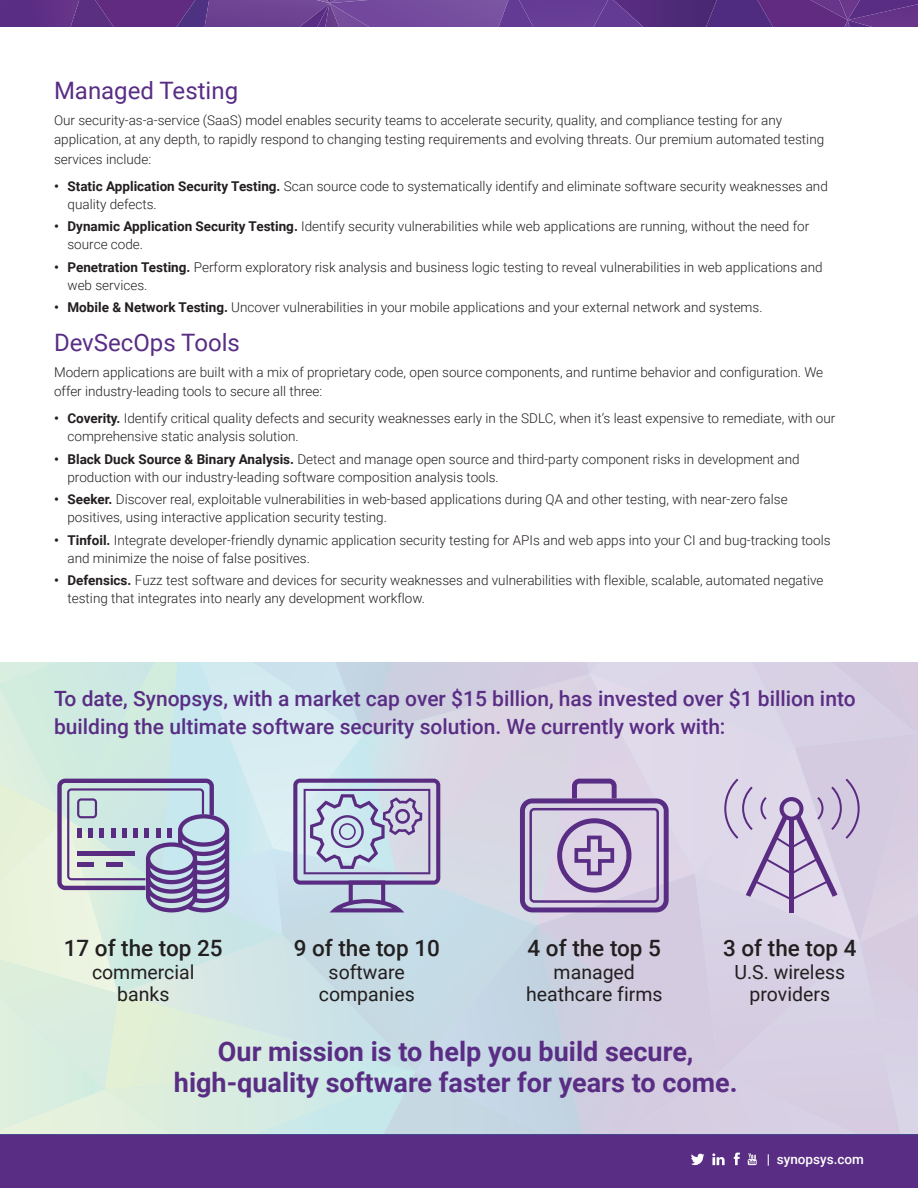
<style>
.page{position:relative;width:918px;height:1188px;background:#fff}
.page>*{position:absolute;margin:0;border:0;box-sizing:border-box;transform-origin:0 0}
.HEADING_1{font:700 27px/31.5px "Roboto";color:#592d84;text-align:center}
.HEADING_1-2{font:24px "Roboto";color:#592d84}
.HEADING_2{font:500 22.5px "Roboto";color:#231f20}
.HEADING_1-3{font:500 21px/28.5px "Roboto";color:#592d84}
.HEADING_2-2{font:19.5px/22.5px "Roboto";color:#231f20;text-align:center}
.BODY_COPY{font:300 13.5px/18px "Roboto";color:#231f20}
.t1{font:500 13.5px "Roboto";color:#fff}
.s1{font-weight:700}
</style>
<div class="page">
<div style="left:0;top:1134px;width:918px;height:54px;background:#592d84"></div>
<svg style="left:0;top:0;width:918px;height:27px;background:#63388b"></svg>
<svg style="left:691px;top:1153px;width:13px;height:12px"></svg>
<svg style="left:734px;top:1152px;width:6px;height:13px"></svg>
<svg style="left:748px;top:1153px;width:9px;height:12px"></svg>
<svg style="left:712px;top:1153px;width:13px;height:12px"></svg>
<svg style="left:0;top:662px;width:918px;height:472px;background:#d0d7e0"></svg>
<p class="HEADING_1-2" style="left:54px;top:74px;width:186px">Managed Testing</p>
<p class="BODY_COPY" style="left:54px;top:109px;width:772px;line-height:19.5px">Our security-as-a-service (SaaS) model enables security teams to accelerate security, quality, and compliance testing for any application, at any depth, to rapidly respond to changing testing requirements and evolving threats. Our premium automated testing services include:</p>
<p class="BODY_COPY" style="left:68px;top:176px;width:762px;text-indent:-14px"><span class="s1">• Static Application Security Testing.</span> Scan source code to systematically identify and eliminate software security weaknesses and quality defects.</p>
<p class="BODY_COPY" style="left:68px;top:217px;width:743px;text-indent:-14px"><span class="s1">• Dynamic Application Security Testing.</span> Identify security vulnerabilities while web applications are running, without the need for source code.</p>
<p class="BODY_COPY" style="left:68px;top:257px;width:757px;text-indent:-14px"><span class="s1">• Penetration Testing.</span> Perform exploratory risk analysis and business logic testing to reveal vulnerabilities in web applications and web services.</p>
<p class="BODY_COPY" style="left:54px;top:298px;width:710px"><span class="s1">• Mobile &amp; Network Testing.</span> Uncover vulnerabilities in your mobile applications and your external network and systems.</p>
<p class="HEADING_1-2" style="left:54px;top:326px;width:187px">DevSecOps Tools</p>
<p class="BODY_COPY" style="left:54px;top:361px;width:771px;line-height:19.5px">Modern applications are built with a mix of proprietary code, open source components, and runtime behavior and configuration. We offer industry-leading tools to secure all three:</p>
<p class="BODY_COPY" style="left:68px;top:409px;width:769px;text-indent:-14px"><span class="s1">• Coverity.</span> Identify critical quality defects and security weaknesses early in the SDLC, when it’s least expensive to remediate, with our comprehensive static analysis solution.</p>
<p class="BODY_COPY" style="left:68px;top:449px;width:734px;text-indent:-14px"><span class="s1">• Black Duck Source &amp; Binary Analysis.</span> Detect and manage open source and third-party component risks in development and production with our industry-leading software composition analysis tools.</p>
<p class="BODY_COPY" style="left:68px;top:490px;width:722px;text-indent:-14px"><span class="s1">• Seeker.</span> Discover real, exploitable vulnerabilities in web-based applications during QA and other testing, with near-zero false positives, using interactive application security testing.</p>
<p class="BODY_COPY" style="left:68px;top:530px;width:765px;text-indent:-14px"><span class="s1">• Tinfoil.</span> Integrate developer-friendly dynamic application security testing for APIs and web apps into your CI and bug-tracking tools and minimize the noise of false positives.</p>
<p class="BODY_COPY" style="left:68px;top:571px;width:758px;text-indent:-14px"><span class="s1">• Defensics.</span> Fuzz test software and devices for security weaknesses and vulnerabilities with flexible, scalable, automated negative testing that integrates into nearly any development workflow.</p>
<p class="HEADING_1-3" style="left:54px;top:683px;width:803px">To date, Synopsys, with a market cap over $15 billion, has invested over $1 billion into building the ultimate software security solution. We currently work with:</p>
<p class="HEADING_2" style="left:64px;top:933px;width:161px">17 of the top 25</p>
<p class="HEADING_2-2" style="left:92px;top:960px;width:104px">commercial banks</p>
<p class="HEADING_2" style="left:294px;top:933px;width:148px">9 of the top 10</p>
<p class="HEADING_2-2" style="left:319px;top:960px;width:97px">software companies</p>
<p class="HEADING_2" style="left:528px;top:933px;width:135px">4 of the top 5</p>
<p class="HEADING_2-2" style="left:526px;top:960px;width:138px">managed heathcare firms</p>
<p class="HEADING_2" style="left:723px;top:933px;width:135px">3 of the top 4</p>
<p class="HEADING_2-2" style="left:735px;top:960px;width:112px">U.S. wireless providers</p>
<p class="HEADING_1" style="left:174px;top:1034px;width:565px">Our mission is to help you build secure, high-quality software faster for years to come.</p>
<p class="t1" style="left:767px;top:1149px;width:99px">| synopsys.com</p>
</div>
